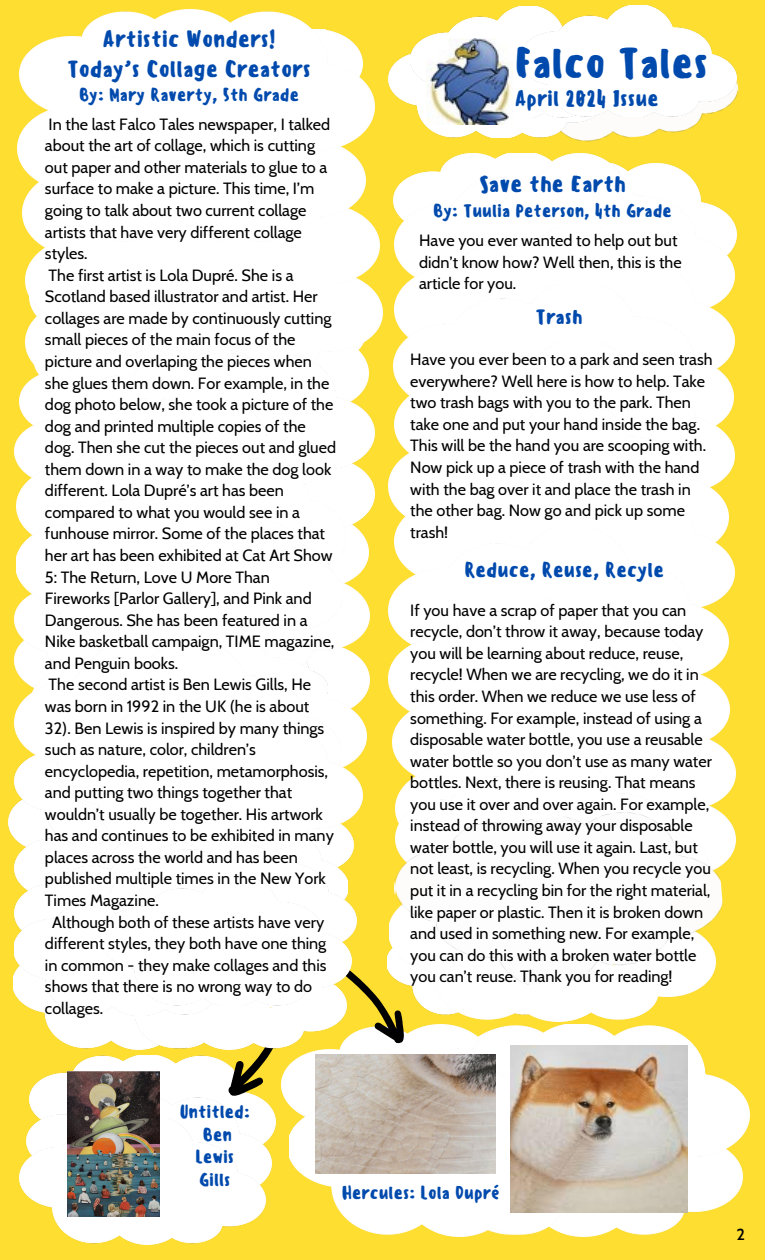
<style>
.page{position:relative;width:765px;height:1260px;background:#ffde32}
.page>*{position:absolute;margin:0;border:0;box-sizing:border-box;transform-origin:0 0}
.t1{font:500 41.62px "Sensei";color:#004aad}
.t2{font:500 22.5px/30px "Sensei";color:#004aad;text-align:center}
.t3{font:500 21.12px "Sensei";color:#004aad}
.t4{font:500 20px "Sensei";color:#004aad}
.t5{font:500 17.5px/22.5px "Sensei";color:#004aad;text-align:center}
.t6{font:16.25px/21.5px "Cabin";color:#000}
.t7{font:500 16.25px "Cabin";color:#000}
</style>
<div class="page">
<img style="left:393px;top:153px;width:217px;height:53px">
<div style="left:26px;top:238px;width:356px;height:115px;background:#fff"></div>
<div style="left:25px;top:217px;width:354px;height:91px;background:#fff"></div>
<div style="left:17px;top:67px;width:348px;height:175px;background:#fff"></div>
<img style="left:20px;top:10px;width:354px;height:185px">
<img style="left:394px;top:163px;width:340px;height:64px">
<div style="left:394px;top:227px;width:340px;height:57px;background:#fff"></div>
<div style="left:393px;top:284px;width:341px;height:90px;background:#fff"></div>
<div style="left:394px;top:343px;width:340px;height:117px;background:#fff"></div>
<div style="left:388px;top:404px;width:341px;height:101px;background:#fff"></div>
<div style="left:394px;top:460px;width:340px;height:130px;background:#fff"></div>
<div style="left:388px;top:528px;width:341px;height:158px;background:#fff"></div>
<div style="left:389px;top:596px;width:340px;height:98px;background:#fff"></div>
<div style="left:392px;top:660px;width:338px;height:95px;background:#fff"></div>
<img style="left:426px;top:995px;width:258px;height:26px">
<img style="left:395px;top:726px;width:341px;height:134px">
<div style="left:395px;top:764px;width:313px;height:41px;background:#fff"></div>
<img style="left:19px;top:349px;width:291px;height:50px">
<div style="left:84px;top:353px;width:290px;height:152px;background:#fff"></div>
<div style="left:14px;top:399px;width:291px;height:62px;background:#fff"></div>
<div style="left:16px;top:429px;width:330px;height:81px;background:#fff"></div>
<img style="left:343px;top:510px;width:27px;height:161px">
<div style="left:16px;top:493px;width:327px;height:151px;background:#fff"></div>
<img style="left:535px;top:82px;width:204px;height:60px">
<img style="left:388px;top:54px;width:217px;height:83px">
<img style="left:410px;top:6px;width:217px;height:112px">
<img style="left:427px;top:39px;width:85px;height:85px">
<img style="left:520px;top:5px;width:217px;height:112px">
<img style="left:8px;top:775px;width:7px;height:99px">
<img style="left:30px;top:1055px;width:246px;height:80px">
<img style="left:13px;top:940px;width:91px;height:109px">
<img style="left:104px;top:1016px;width:125px;height:34px">
<img style="left:18px;top:844px;width:92px;height:11px">
<svg style="left:229px;top:952px;width:197px;height:148px"></svg>
<div style="left:15px;top:855px;width:96px;height:35px;background:#fff"></div>
<div style="left:15px;top:890px;width:238px;height:126px;background:#fff"></div>
<img style="left:30px;top:622px;width:336px;height:172px">
<img style="left:111px;top:850px;width:245px;height:111px">
<div style="left:15px;top:809px;width:52px;height:35px;background:#fff"></div>
<div style="left:15px;top:644px;width:326px;height:165px;background:#fff"></div>
<div style="left:67px;top:696px;width:295px;height:154px;background:#fff"></div>
<div style="left:389px;top:805px;width:339px;height:190px;background:#fdfdfd"></div>
<div style="left:107px;top:877px;width:245px;height:129px;background:#fff"></div>
<img style="left:619px;top:1196px;width:116px;height:39px">
<img style="left:416px;top:1025px;width:334px;height:171px">
<img style="left:290px;top:1066px;width:329px;height:171px">
<img style="left:511px;top:1046px;width:176px;height:166px">
<img style="left:29px;top:1096px;width:243px;height:83px">
<img style="left:20px;top:1118px;width:246px;height:127px">
<img style="left:68px;top:1071px;width:92px;height:146px">
<img style="left:315px;top:1054px;width:180px;height:119px">
<p class="t2" style="left:67px;top:24px;width:246px">Artistic Wonders!<br>Today’s Collage Creators</p>
<p class="t5" style="left:79px;top:84px;width:222px">By: Mary Raverty, 5th Grade</p>
<p class="t6" style="left:45px;top:113px;width:287px">In the last Falco Tales newspaper, I talked about the art of collage, which is cutting out paper and other materials to glue to a surface to make a picture. This time, I’m going to talk about two current collage artists that have very different collage styles.</p>
<p class="t6" style="left:45px;top:264px;width:293px">The first artist is Lola Dupré. She is a Scotland based illustrator and artist. Her collages are made by continuously cutting small pieces of the main focus of the picture and overlaping the pieces when she glues them down. For example, in the dog photo below, she took a picture of the dog and printed multiple copies of the dog. Then she cut the pieces out and glued them down in a way to make the dog look different. Lola Dupré’s art has been compared to what you would see in a funhouse mirror. Some of the places that her art has been exhibited at Cat Art Show 5: The Return, Love U More Than Fireworks [Parlor Gallery], and Pink and Dangerous. She has been featured in a Nike basketball campaign, TIME magazine, and Penguin books.</p>
<p class="t6" style="left:45px;top:674px;width:290px">The second artist is Ben Lewis Gills, He was born in 1992 in the UK (he is about 32). Ben Lewis is inspired by many things such as nature, color, children’s encyclopedia, repetition, metamorphosis, and putting two things together that wouldn’t usually be together. His artwork has and continues to be exhibited in many places across the world and has been published multiple times in the New York Times Magazine.</p>
<p class="t6" style="left:45px;top:911px;width:283px;text-indent:7px">Although both of these artists have very different styles, they both have one thing in common - they make collages and this shows that there is no wrong way to do collages.</p>
<p class="t1" style="left:515px;top:39px;width:195px">Falco Tales</p>
<p class="t3" style="left:515px;top:86px;width:145px">April 2024 Issue</p>
<p class="t2" style="left:479px;top:169px;width:149px">Save the Earth</p>
<p class="t5" style="left:433px;top:199px;width:240px">By: Tuulia Peterson, 4th Grade</p>
<p class="t6" style="left:419px;top:230px;width:264px">Have you ever wanted to help out but didn’t know how? Well then, this is the article for you.</p>
<p class="t4" style="left:536px;top:305px;width:49px">Trash</p>
<p class="t6" style="left:410px;top:349px;width:304px">Have you ever been to a park and seen trash everywhere? Well here is how to help. Take two trash bags with you to the park. Then take one and put your hand inside the bag.<br>This will be the hand you are scooping with.<br>Now pick up a piece of trash with the hand with the bag over it and place the trash in the other bag. Now go and pick up some trash!</p>
<p class="t4" style="left:464px;top:558px;width:201px">Reduce, Reuse, Recyle</p>
<p class="t6" style="left:410px;top:599px;width:303px">If you have a scrap of paper that you can recycle, don’t throw it away, because today you will be learning about reduce, reuse, recycle! When we are recycling, we do it in this order. When we reduce we use less of something. For example, instead of using a disposable water bottle, you use a reusable water bottle so you don’t use as many water bottles. Next, there is reusing. That means you use it over and over again. For example, instead of throwing away your disposable water bottle, you will use it again. Last, but not least, is recycling. When you recycle you put it in a recycling bin for the right material, like paper or plastic. Then it is broken down and used in something new. For example, you can do this with a broken water bottle you can’t reuse. Thank you for reading!</p>
<p class="t5" style="left:180px;top:1101px;width:72px">Untitled:</p>
<p class="t5" style="left:195px;top:1123px;width:40px">Ben<br>Lewis<br>Gills</p>
<p class="t5" style="left:342px;top:1182px;width:159px">Hercules: Lola Dupré</p>
<p class="t7" style="left:737px;top:1224px;width:10px">2</p>
</div>
